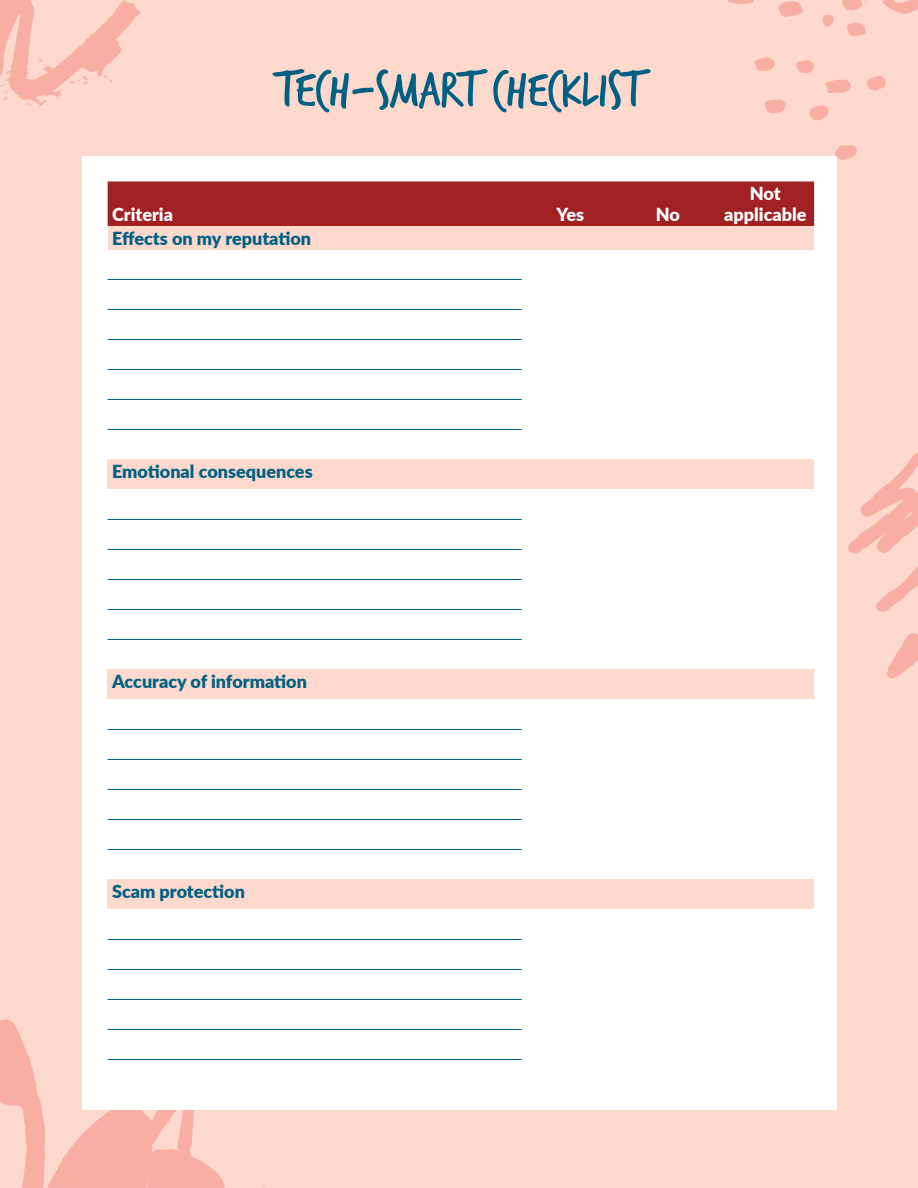
<style>
.page{position:relative;width:918px;height:1188px;background:#fcd8cd}
.page>*{position:absolute;margin:0;border:0;box-sizing:border-box;transform-origin:0 0}
.t1{font:53.4px "Cxwshp Trash Hand";color:#006083}
.t2{font:900 18px "Lmghrr Lato";color:#006083}
.t3{font:900 18px/21px "Pnddsp Lato";color:#fff;text-align:center}
</style>
<div class="page">
<svg style="left:883px;top:0;width:35px;height:14px"></svg>
<svg style="left:847px;top:23px;width:19px;height:14px"></svg>
<svg style="left:728px;top:0;width:26px;height:4px"></svg>
<svg style="left:825px;top:79px;width:26px;height:14px"></svg>
<svg style="left:765px;top:100px;width:21px;height:13px"></svg>
<svg style="left:810px;top:105px;width:19px;height:15px"></svg>
<svg style="left:754px;top:58px;width:21px;height:13px"></svg>
<svg style="left:867px;top:76px;width:19px;height:15px"></svg>
<svg style="left:796px;top:60px;width:18px;height:14px"></svg>
<svg style="left:842px;top:0;width:24px;height:10px"></svg>
<svg style="left:778px;top:1px;width:25px;height:16px"></svg>
<svg style="left:822px;top:15px;width:12px;height:12px"></svg>
<svg style="left:835px;top:145px;width:22px;height:15px"></svg>
<svg style="left:0;top:1019px;width:225px;height:169px"></svg>
<svg style="left:0;top:0;width:141px;height:106px"></svg>
<svg style="left:848px;top:452px;width:70px;height:226px"></svg>
<div style="left:82px;top:156px;width:755px;height:954px;background:#fff"></div>
<hr style="left:108px;top:1059px;width:414px;height:1px;background:#006083">
<hr style="left:108px;top:1029px;width:414px;height:1px;background:#006083">
<hr style="left:108px;top:999px;width:414px;height:1px;background:#006083">
<hr style="left:108px;top:969px;width:414px;height:1px;background:#006083">
<hr style="left:108px;top:939px;width:414px;height:1px;background:#006083">
<hr style="left:108px;top:849px;width:414px;height:1px;background:#006083">
<hr style="left:108px;top:819px;width:414px;height:1px;background:#006083">
<hr style="left:108px;top:789px;width:414px;height:1px;background:#006083">
<hr style="left:108px;top:759px;width:414px;height:1px;background:#006083">
<hr style="left:108px;top:729px;width:414px;height:1px;background:#006083">
<hr style="left:108px;top:639px;width:414px;height:1px;background:#006083">
<hr style="left:108px;top:609px;width:414px;height:1px;background:#006083">
<hr style="left:108px;top:579px;width:414px;height:1px;background:#006083">
<hr style="left:108px;top:549px;width:414px;height:1px;background:#006083">
<hr style="left:108px;top:519px;width:414px;height:1px;background:#006083">
<hr style="left:108px;top:429px;width:414px;height:1px;background:#006083">
<hr style="left:108px;top:399px;width:414px;height:1px;background:#006083">
<hr style="left:108px;top:369px;width:414px;height:1px;background:#006083">
<hr style="left:108px;top:339px;width:414px;height:1px;background:#006083">
<hr style="left:108px;top:309px;width:414px;height:1px;background:#006083">
<hr style="left:108px;top:279px;width:414px;height:1px;background:#006083">
<div style="left:108px;top:879px;width:706px;height:30px;background:#fcd8cd"></div>
<div style="left:108px;top:669px;width:706px;height:30px;background:#fcd8cd"></div>
<div style="left:108px;top:459px;width:706px;height:30px;background:#fcd8cd"></div>
<div style="left:108px;top:226px;width:414px;height:23px;background:#fcd8cd"></div>
<div style="left:522px;top:226px;width:97px;height:23px;background:#fcd8cd"></div>
<div style="left:619px;top:226px;width:98px;height:23px;background:#fcd8cd"></div>
<div style="left:717px;top:226px;width:97px;height:23px;background:#fcd8cd"></div>
<div style="left:108px;top:182px;width:706px;height:44px;background:#a12023"></div>
<h1 class="t1" style="left:276px;top:64px;width:368px">TECH-SMART CHECKLIST</h1>
<p class="t3" style="left:112px;top:204px;width:62px">Criteria</p>
<p class="t3" style="left:557px;top:204px;width:29px">Yes</p>
<p class="t3" style="left:656px;top:204px;width:26px">No</p>
<p class="t2" style="left:112px;top:225px;width:201px">Effects on my reputation</p>
<p class="t3" style="left:724px;top:183px;width:84px">Not applicable</p>
<p class="t2" style="left:112px;top:458px;width:202px">Emotional consequences</p>
<p class="t2" style="left:112px;top:668px;width:196px">Accuracy of information</p>
<p class="t2" style="left:112px;top:878px;width:134px">Scam protection</p>
</div>
